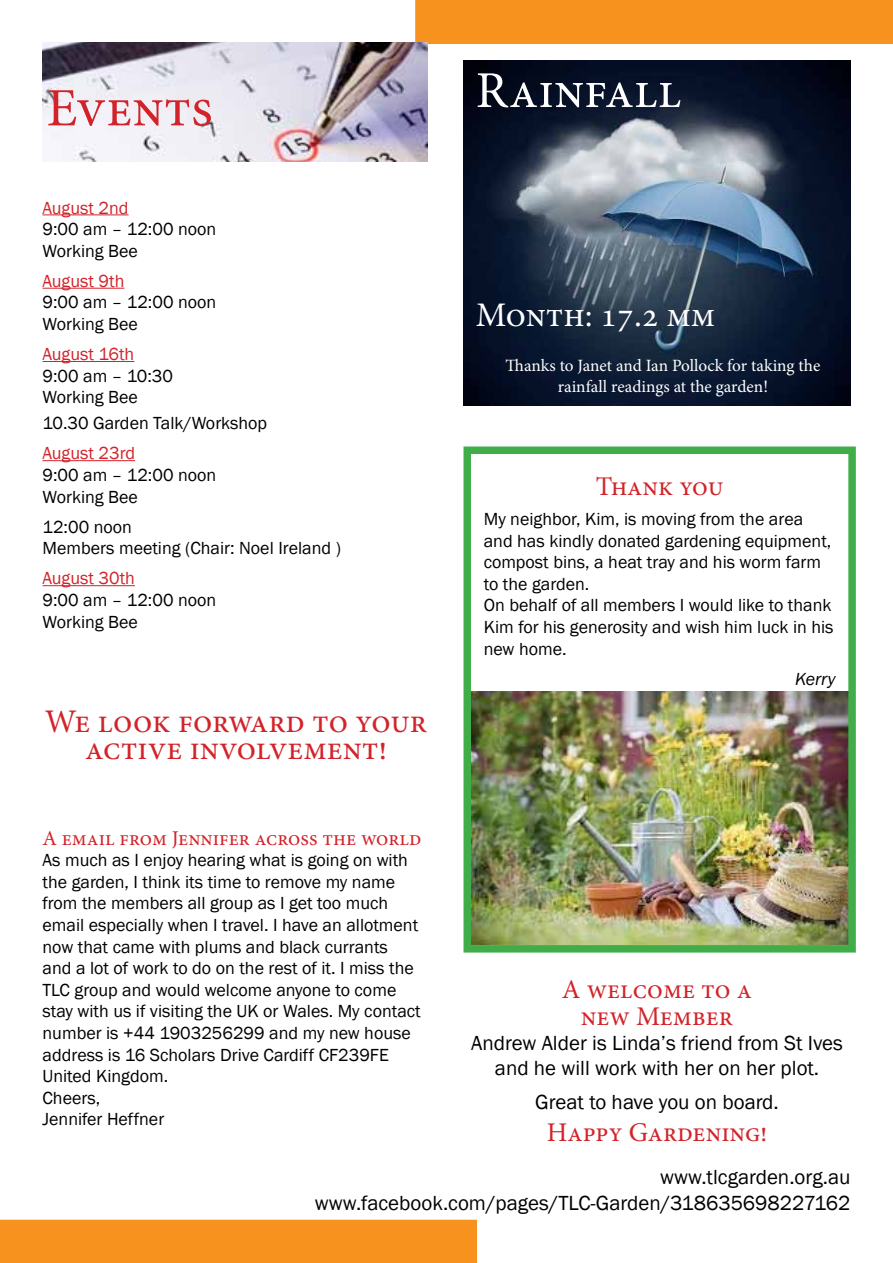
<style>
.page{position:relative;width:893px;height:1263px;background:#fff}
.page>*{position:absolute;margin:0;border:0;box-sizing:border-box;transform-origin:0 0}
.t1{font:54px "Minion Pro";color:#d2232a}
.t2{font:51.75px "Minion Pro";color:#fff}
.t3{font:34.5px "Minion Pro";color:#fff}
.t4{font:33px/27px "Minion Pro";color:#d2232a;text-align:center}
.t5{font:27px/27px "Minion Pro";color:#d2232a;text-align:center}
.t6{font:21px/25.2px "Franklin Gothic";color:#000;text-align:right}
.t7{font:21px "Minion Pro";color:#d2232a}
.t8{font:18px/21.6px "Franklin Gothic";color:#000}
.t9{font:18px "Franklin Gothic";color:#d2232a}
.t10{font:italic 18px "Franklin Gothic";color:#000}
.t11{font:17.25px/20.7px "Minion Pro";color:#fff;text-align:center}
</style>
<div class="page">
<img style="left:472px;top:691px;width:375px;height:252px">
<div style="left:416px;top:1px;width:476px;height:42px;background:#f7921e"></div>
<div style="left:415px;top:0;width:478px;height:44px;border:2px solid #f7921e"></div>
<div style="left:0;top:1220px;width:476px;height:43px;background:#f7921e"></div>
<img style="left:43px;top:43px;width:384px;height:119px">
<hr style="left:43px;top:214px;width:86px;height:1px;background:#d2232a">
<hr style="left:43px;top:288px;width:81px;height:1px;background:#d2232a">
<hr style="left:43px;top:361px;width:91px;height:1px;background:#d2232a">
<hr style="left:43px;top:460px;width:92px;height:1px;background:#d2232a">
<hr style="left:43px;top:585px;width:92px;height:1px;background:#d2232a">
<img style="left:463px;top:61px;width:387px;height:345px">
<div style="left:463px;top:446px;width:393px;height:506px;border:8px solid #41ad49"></div>
<h1 class="t1" style="left:47px;top:72px;width:168px">Events</h1>
<p class="t9" style="left:43px;top:196px;width:88px">August 2nd</p>
<p class="t8" style="left:43px;top:219px;width:175px">9:00 am – 12:00 noon<br>Working Bee</p>
<p class="t9" style="left:43px;top:270px;width:83px">August 9th</p>
<p class="t8" style="left:43px;top:292px;width:175px">9:00 am – 12:00 noon<br>Working Bee</p>
<p class="t9" style="left:43px;top:343px;width:93px">August 16th</p>
<p class="t8" style="left:43px;top:365px;width:132px">9:00 am – 10:30<br>Working Bee</p>
<p class="t8" style="left:43px;top:413px;width:226px">10.30 Garden Talk/Workshop</p>
<p class="t9" style="left:43px;top:442px;width:94px">August 23rd</p>
<p class="t8" style="left:43px;top:464px;width:175px">9:00 am – 12:00 noon<br>Working Bee</p>
<p class="t8" style="left:43px;top:516px;width:300px">12:00 noon<br>Members meeting (Chair: Noel I reland )</p>
<p class="t9" style="left:43px;top:567px;width:94px">August 30th</p>
<p class="t8" style="left:43px;top:589px;width:175px">9:00 am – 12:00 noon<br>Working Bee</p>
<h3 class="t4" style="left:45px;top:708px;width:384px">We look forward to your active involvement!</h3>
<p class="t7" style="left:43px;top:824px;width:380px">A email from Jennifer across the world</p>
<p class="t8" style="left:43px;top:850px;width:380px">As much as I enjoy hearing what is going on with the garden, I think its time to remove my name from the members all group as I get too much email especially when I travel. I have an allotment now that came with plums and black currants and a lot of work to do on the rest of it. I miss the TLC group and would welcome anyone to come stay with us if visiting the UK or Wales. My contact number is +44 1903256299 and my new house address is 16 Scholars Drive Cardiff CF239FE United Kingdom.<br>Cheers,<br>Jennifer Heffner</p>
<h2 class="t2" style="left:476px;top:56px;width:207px">Rainfall</h2>
<h3 class="t3" style="left:476px;top:292px;width:241px">Month: 17.2 mm</h3>
<p class="t11" style="left:506px;top:356px;width:316px">Thanks to Janet and Ian Pollock for taking the rainfall readings at the garden!</p>
<h3 class="t5" style="left:596px;top:473px;width:129px">Thank you</h3>
<p class="t8" style="left:484px;top:509px;width:351px">My neighbor, Kim, is moving from the area and has kindly donated gardening equipment, compost bins, a heat tray and his worm farm to the garden.<br>On behalf of all members I would like to thank Kim for his generosity and wish him luck in his new home.</p>
<p class="t10" style="left:795px;top:667px;width:42px">Kerry</p>
<h3 class="t5" style="left:562px;top:976px;width:192px">A welcome to a new Member</h3>
<p class="t6" style="left:471px;top:1031px;width:373px;text-align:center">Andrew Alder is Linda’s friend from St Ives and he will work with her on her plot.</p>
<p class="t6" style="left:535px;top:1090px;width:245px">Great to have you on board.</p>
<h3 class="t5" style="left:547px;top:1119px;width:222px">Happy Gardening!</h3>
<p class="t6" style="left:315px;top:1165px;width:537px">www.tlcgarden.org.au www.facebook.com/pages/TLC-Garden/318635698227162</p>
</div>
